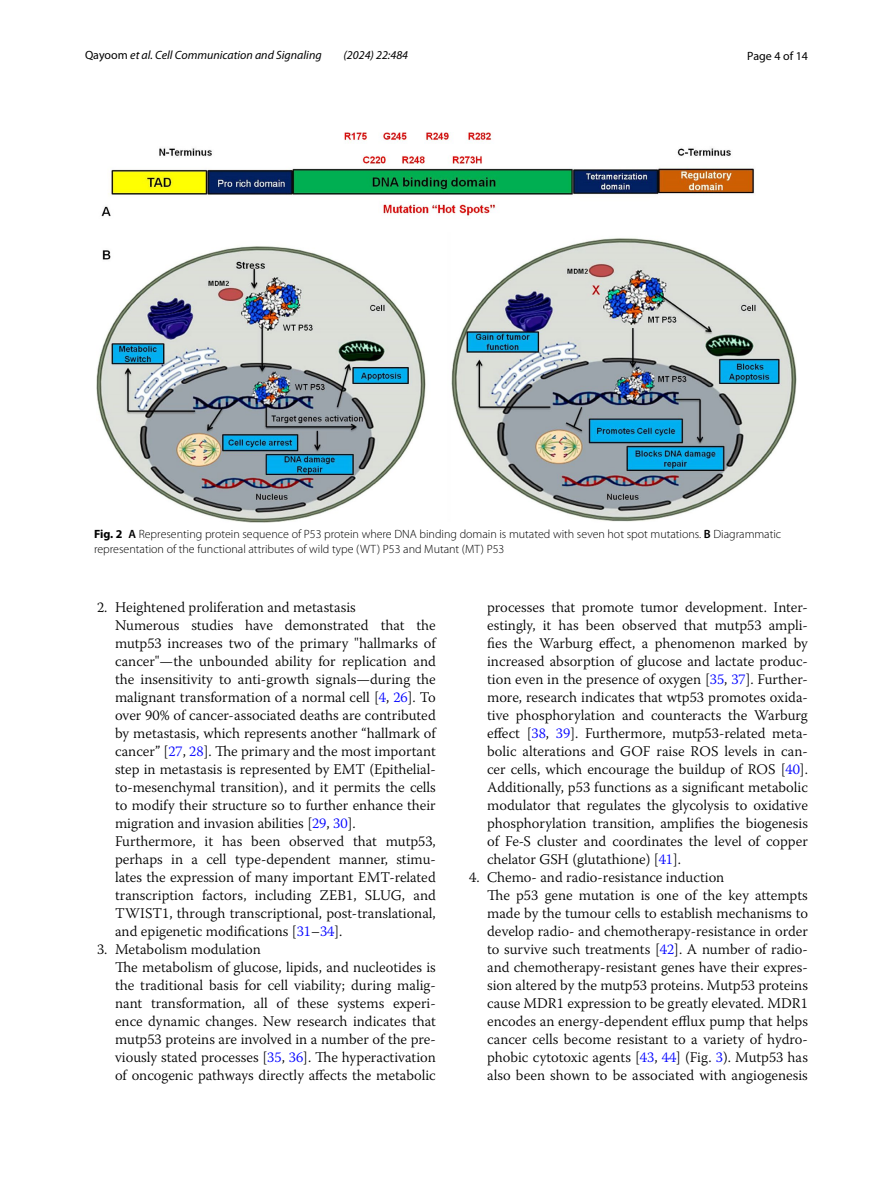
<style>
.page{position:relative;width:893px;height:1187px;background:#fff}
.page>*{position:absolute;margin:0;border:0;box-sizing:border-box;transform-origin:0 0}
.t1{font:300 14.7px/18px "Warnock Pro";color:#000}
.t2{font:300 12px/15px "Myriad Pro";color:#000}
.t3{font:italic 12px "Myriad Pro";color:#000}
.t4{font:12px "Myriad Pro";color:#000}
.s1{font-style:normal}
.s2{font-weight:700}
.s3{font-weight:600}
.s4{color:#00f}
</style>
<div class="page">
<img style="left:96px;top:133px;width:701px;height:390px">
<p class="t3" style="left:85px;top:48px;width:238px"><span class="s1">Qayoom</span> et al. Cell Communication and Signaling</p>
<p class="t3" style="left:344px;top:48px;width:66px">(2024) 22:484</p>
<p class="t4" style="left:747px;top:48px;width:62px">Page 4 of 14</p>
<p class="t2" style="left:94px;top:526px;width:689px"><span class="s2">Fig. 2</span> <span class="s3">A</span> Representing protein sequence of P53 protein where DNA binding domain is mutated with seven hot spot mutations. <span class="s3">B</span> Diagrammatic representation of the functional attributes of wild type (WT) P53 and Mutant (MT) P53</p>
<p class="t1" style="left:115px;top:597px;width:322px;text-indent:-18px">2. Heightened proliferation and metastasis<br>Numerous studies have demonstrated that the mutp53 increases two of the primary "hallmarks of cancer"—the unbounded ability for replication and the insensitivity to anti-growth signals—during the malignant transformation of a normal cell [<span class="s4">4</span>, <span class="s4">26</span>]. To over 90% of cancer-associated deaths are contributed by metastasis, which represents another “hallmark of cancer” [<span class="s4">27</span>, <span class="s4">28</span>]. The primary and the most important step in metastasis is represented by EMT (Epithelial&shy;to-mesenchymal transition), and it permits the cells to modify their structure so to further enhance their migration and invasion abilities [<span class="s4">29</span>, <span class="s4">30</span>].<br>Furthermore, it has been observed that mutp53, perhaps in a cell type-dependent manner, stimu&shy;lates the expression of many important EMT-related transcription factors, including ZEB1, SLUG, and TWIST1, through transcriptional, post-translational, and epigenetic modifications [<span class="s4">31</span>–<span class="s4">34</span>].</p>
<p class="t1" style="left:115px;top:939px;width:322px;text-indent:-18px">3. Metabolism modulation<br>The metabolism of glucose, lipids, and nucleotides is the traditional basis for cell viability; during malig&shy;nant transformation, all of these systems experi&shy;ence dynamic changes. New research indicates that mutp53 proteins are involved in a number of the pre&shy;viously stated processes [<span class="s4">35</span>, <span class="s4">36</span>]. The hyperactivation of oncogenic pathways directly affects the metabolic</p>
<p class="t1" style="left:487px;top:597px;width:322px;text-align:justify">processes that promote tumor development. Inter&shy;estingly, it has been observed that mutp53 ampli&shy;fies the Warburg effect, a phenomenon marked by increased absorption of glucose and lactate produc&shy;tion even in the presence of oxygen [<span class="s4">35</span>, <span class="s4">37</span>]. Further&shy;more, research indicates that wtp53 promotes oxida&shy;tive phosphorylation and counteracts the Warburg effect [<span class="s4">38</span>, <span class="s4">39</span>]. Furthermore, mutp53-related meta&shy;bolic alterations and GOF raise ROS levels in can&shy;cer cells, which encourage the buildup of ROS [<span class="s4">40</span>].<br>Additionally, p53 functions as a significant metabolic modulator that regulates the glycolysis to oxidative phosphorylation transition, amplifies the biogenesis of Fe-S cluster and coordinates the level of copper chelator GSH (glutathione) [<span class="s4">41</span>].</p>
<p class="t1" style="left:487px;top:867px;width:322px;text-indent:-18px">4. Chemo- and radio-resistance induction<br>The p53 gene mutation is one of the key attempts made by the tumour cells to establish mechanisms to develop radio- and chemotherapy-resistance in order to survive such treatments [<span class="s4">42</span>]. A number of radio&shy;and chemotherapy-resistant genes have their expres&shy;sion altered by the mutp53 proteins. Mutp53 proteins cause MDR1 expression to be greatly elevated. MDR1 encodes an energy-dependent efflux pump that helps cancer cells become resistant to a variety of hydro&shy;phobic cytotoxic agents [<span class="s4">43</span>, <span class="s4">44</span>] (Fig. <span class="s4">3</span>). Mutp53 has also been shown to be associated with angiogenesis</p>
</div>
